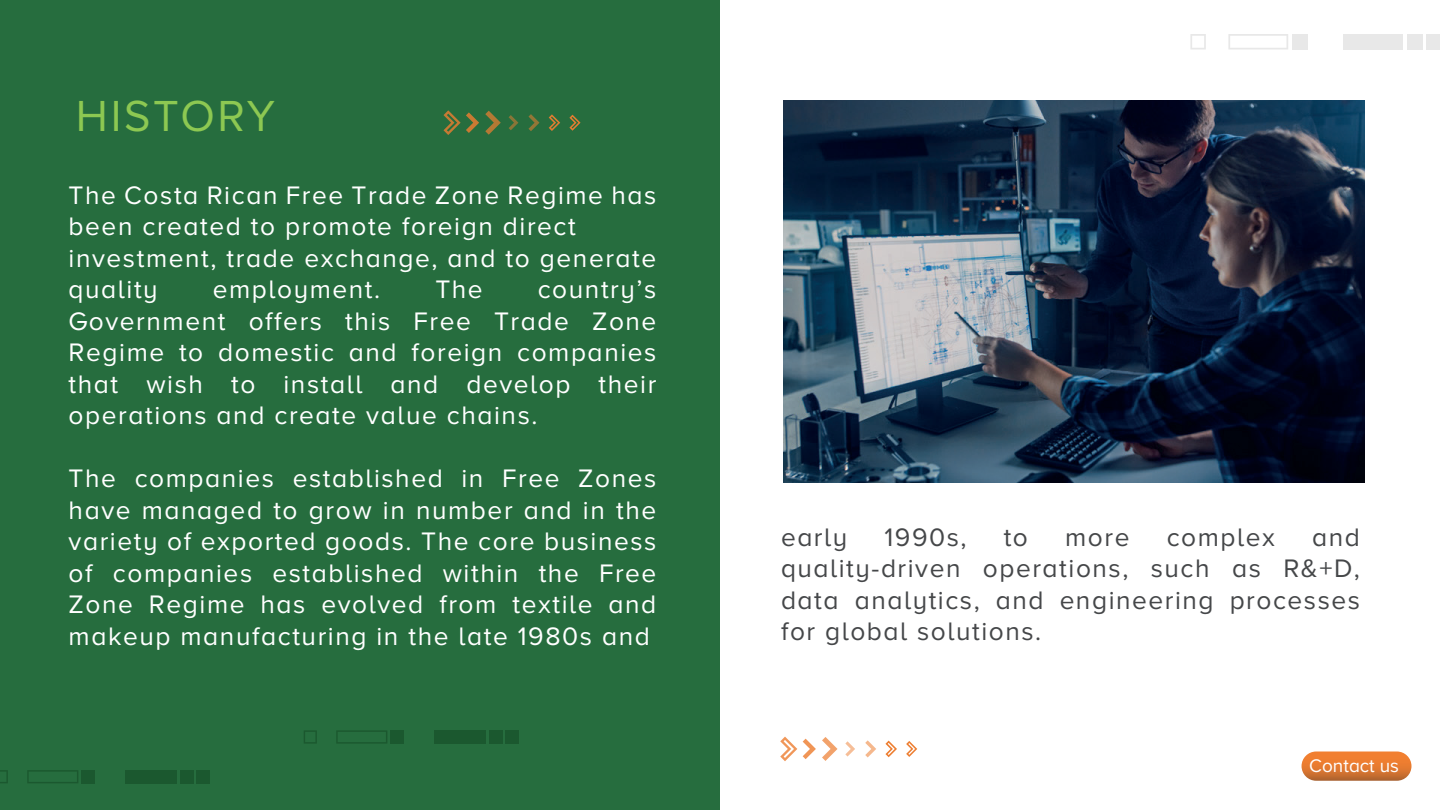
<style>
.page{position:relative;width:1440px;height:810px;background:#fff}
.page>*{position:absolute;margin:0;border:0;box-sizing:border-box;transform-origin:0 0}
.t1{font:45.08px "Proxima Nova A";letter-spacing:.06em;color:#8dc852}
.t2{font:26.25px/31.5px "Proxima Nova A";letter-spacing:.06em;color:#fff;text-align:justify}
.t3{font:26.25px/31.5px "Proxima Nova A";letter-spacing:.06em;color:#454749;text-align:justify}
.t4{font:18.98px "Proxima Nova A";color:#fff}
</style>
<div class="page">
<div style="left:0;top:0;width:720px;height:810px;background:#266d3e"></div>
<div style="left:1426px;top:34px;width:14px;height:16px;background:#e8e8e8"></div>
<div style="left:1407px;top:34px;width:15px;height:16px;background:#e8e8e8"></div>
<div style="left:1344px;top:34px;width:59px;height:16px;background:#e8e8e8"></div>
<div style="left:1292px;top:34px;width:15px;height:16px;background:#e8e8e8"></div>
<svg style="left:1190px;top:34px;width:16px;height:16px"></svg>
<svg style="left:1228px;top:34px;width:60px;height:16px"></svg>
<div style="left:505px;top:730px;width:14px;height:14px;background:#1b582f"></div>
<div style="left:489px;top:730px;width:13px;height:14px;background:#1b582f"></div>
<div style="left:435px;top:730px;width:51px;height:14px;background:#1b582f"></div>
<div style="left:390px;top:730px;width:14px;height:14px;background:#1b582f"></div>
<svg style="left:304px;top:730px;width:13px;height:14px"></svg>
<svg style="left:336px;top:730px;width:51px;height:14px"></svg>
<div style="left:196px;top:770px;width:14px;height:13px;background:#1b582f"></div>
<div style="left:180px;top:770px;width:13px;height:13px;background:#1b582f"></div>
<div style="left:126px;top:770px;width:51px;height:13px;background:#1b582f"></div>
<div style="left:81px;top:770px;width:14px;height:13px;background:#1b582f"></div>
<svg style="left:0;top:770px;width:8px;height:13px"></svg>
<svg style="left:27px;top:770px;width:51px;height:13px"></svg>
<svg style="left:444px;top:110px;width:35px;height:25px"></svg>
<svg style="left:485px;top:111px;width:16px;height:24px"></svg>
<svg style="left:509px;top:115px;width:9px;height:15px"></svg>
<svg style="left:528px;top:114px;width:12px;height:17px"></svg>
<svg style="left:549px;top:114px;width:11px;height:17px"></svg>
<svg style="left:569px;top:115px;width:12px;height:16px"></svg>
<svg style="left:780px;top:737px;width:17px;height:24px"></svg>
<svg style="left:803px;top:739px;width:13px;height:20px"></svg>
<svg style="left:822px;top:737px;width:16px;height:24px"></svg>
<svg style="left:845px;top:741px;width:10px;height:16px"></svg>
<svg style="left:865px;top:740px;width:11px;height:17px"></svg>
<svg style="left:885px;top:741px;width:12px;height:16px"></svg>
<svg style="left:906px;top:741px;width:11px;height:16px"></svg>
<img style="left:783px;top:101px;width:581px;height:381px">
<svg style="left:1302px;top:752px;width:110px;height:29px;background:#de7832"></svg>
<h1 class="t1" style="left:76px;top:91px;width:201px">HISTORY</h1>
<p class="t2" style="left:69px;top:179px;width:589px;text-align:left">The Costa Rican Free Trade Zone Regime has been created to promote foreign direct investment, trade exchange, and to generate quality</p>
<p class="t2" style="left:69px;top:273px;width:589px;text-indent:469px">country’s Government offers this Free Trade Zone Regime to domestic and foreign companies that wish to install and develop their operations and create value chains.</p>
<p class="t2" style="left:213px;top:273px;width:169px">employment.</p>
<p class="t2" style="left:435px;top:273px;width:49px">The</p>
<p class="t2" style="left:69px;top:462px;width:589px">The companies established in Free Zones have managed to grow in number and in the variety of exported goods. The core business of companies established within the Free Zone Regime has evolved from textile and makeup manufacturing in the late 1980s and</p>
<p class="t3" style="left:781px;top:521px;width:68px">early</p>
<p class="t3" style="left:885px;top:521px;width:83px">1990s,</p>
<p class="t3" style="left:1004px;top:521px;width:26px">to</p>
<p class="t3" style="left:1065px;top:521px;width:66px">more</p>
<p class="t3" style="left:1167px;top:521px;width:110px">complex</p>
<p class="t3" style="left:781px;top:521px;width:580px;text-indent:531px">and quality-driven operations, such as R&amp;+D, data analytics, and engineering processes for global solutions.</p>
<p class="t4" style="left:1309px;top:755px;width:91px">Contact us</p>
</div>
